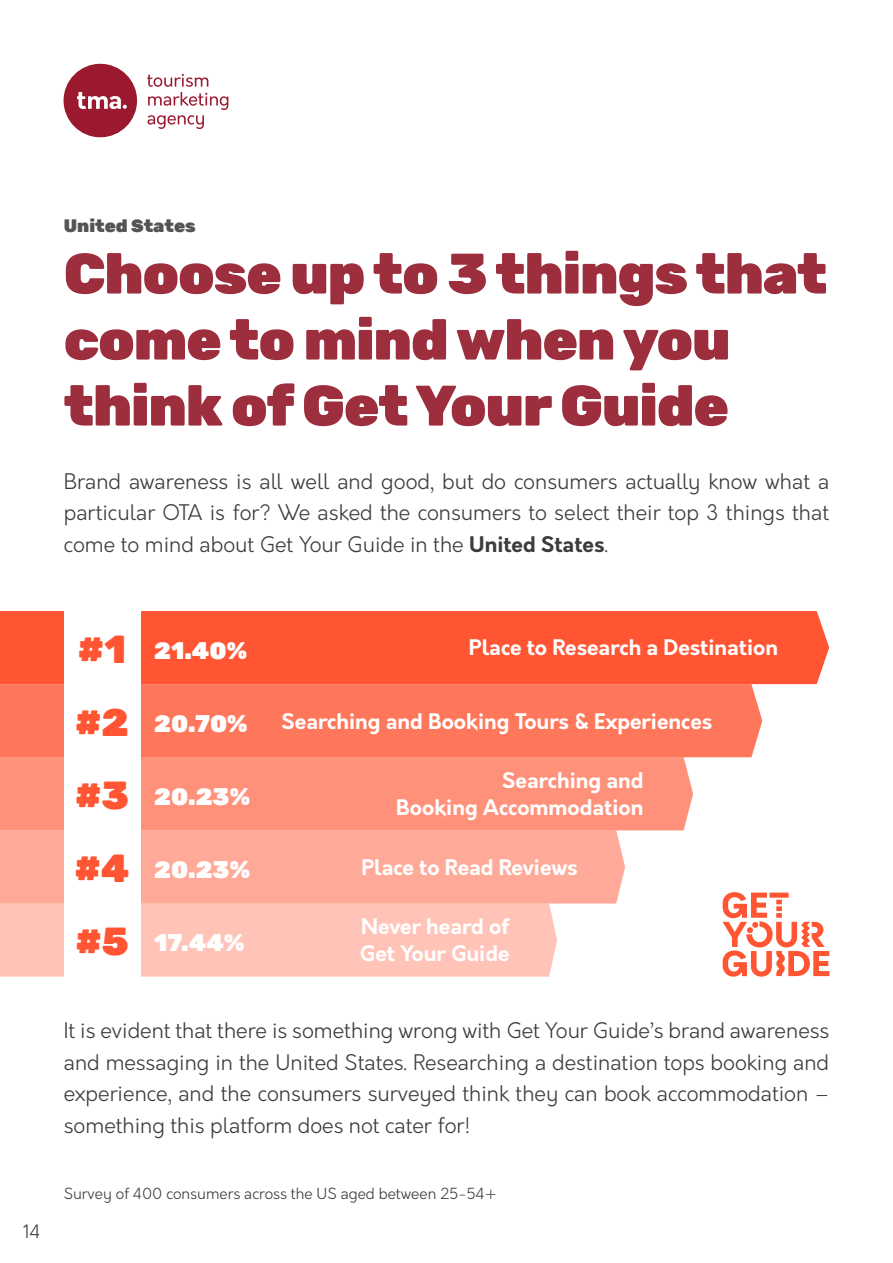
<style>
.page{position:relative;width:893px;height:1263px;background:#fff}
.page>*{position:absolute;margin:0;border:0;box-sizing:border-box;transform-origin:0 0}
.t1{font:900 57px/66px "Rubik";letter-spacing:-.02em;color:#9d2e3d}
.t2{font:900 39px/73.1px "Rubik";color:#f53;text-align:justify}
.t3{font:900 24px "Rubik";color:#fff}
.t4{font:300 21px/31.5px "Orkney";color:#3c3c3b;text-align:justify}
.t5{font:700 21px/27px "Orkney";color:#fff;text-align:right}
.t6{font:900 18px "Rubik";color:#555454}
.t7{font:300 18px "Orkney";color:#3c3c3b}
.t8{font:300 15px "Orkney";color:#3c3c3b}
.s1{font-weight:700}
</style>
<div class="page">
<svg style="left:147px;top:74px;width:81px;height:55px"></svg>
<svg style="left:64px;top:64px;width:73px;height:73px"></svg>
<div style="left:0;top:757px;width:693px;height:73px;background:#ff917b"></div>
<div style="left:0;top:611px;width:829px;height:73px;background:#f53"></div>
<div style="left:0;top:684px;width:762px;height:73px;background:#ff775b"></div>
<div style="left:0;top:830px;width:625px;height:73px;background:#fa9"></div>
<div style="left:64px;top:611px;width:76px;height:73px;background:#fff"></div>
<div style="left:64px;top:684px;width:76px;height:73px;background:#fff"></div>
<div style="left:64px;top:757px;width:76px;height:73px;background:#fff"></div>
<div style="left:64px;top:830px;width:76px;height:73px;background:#fff"></div>
<div style="left:0;top:903px;width:557px;height:74px;background:#ffc3b7"></div>
<div style="left:64px;top:903px;width:76px;height:74px;background:#fff"></div>
<svg style="left:722px;top:892px;width:107px;height:85px"></svg>
<p class="t6" style="left:64px;top:215px;width:134px">United States</p>
<h1 class="t1" style="left:64px;top:241px;width:765px">Choose up to 3 things that come to mind when you think of Get Your Guide</h1>
<p class="t4" style="left:64px;top:466px;width:767px">Brand awareness is all well and good, but do consumers actually know what a particular OTA is for? We asked the consumers to select their top 3 things that come to mind about Get Your Guide in the <span class="s1">United States</span>.</p>
<p class="t7" style="left:23px;top:1220px;width:19px">14</p>
<h2 class="t2" style="left:75px;top:613px;width:57px">#1 #2 #3 #4</h2>
<p class="t5" style="left:469px;top:635px;width:311px">Place to Research a Destination</p>
<p class="t3" style="left:154px;top:636px;width:94px">21.40%</p>
<p class="t5" style="left:281px;top:708px;width:432px">Searching and Booking Tours &amp; Experiences</p>
<p class="t5" style="left:396px;top:768px;width:249px">Searching and<br>Booking Accommodation</p>
<p class="t5" style="left:361px;top:854px;width:218px">Place to Read Reviews</p>
<p class="t3" style="left:154px;top:709px;width:95px">20.70%</p>
<p class="t3" style="left:154px;top:783px;width:97px">20.23%</p>
<p class="t3" style="left:154px;top:856px;width:97px">20.23%</p>
<h2 class="t2" style="left:75px;top:905px;width:55px">#5</h2>
<p class="t5" style="left:360px;top:914px;width:151px;text-align:left">Never heard of<br>Get Your Guide</p>
<p class="t3" style="left:154px;top:929px;width:92px">17.44%</p>
<p class="t4" style="left:64px;top:1015px;width:767px">It is evident that there is something wrong with Get Your Guide’s brand awareness and messaging in the United States. Researching a destination tops booking and experience, and the consumers surveyed think they can book accommodation – something this platform does not cater for!</p>
<p class="t8" style="left:64px;top:1184px;width:434px">Survey of 400 consumers across the US aged between 25-54+</p>
</div>
